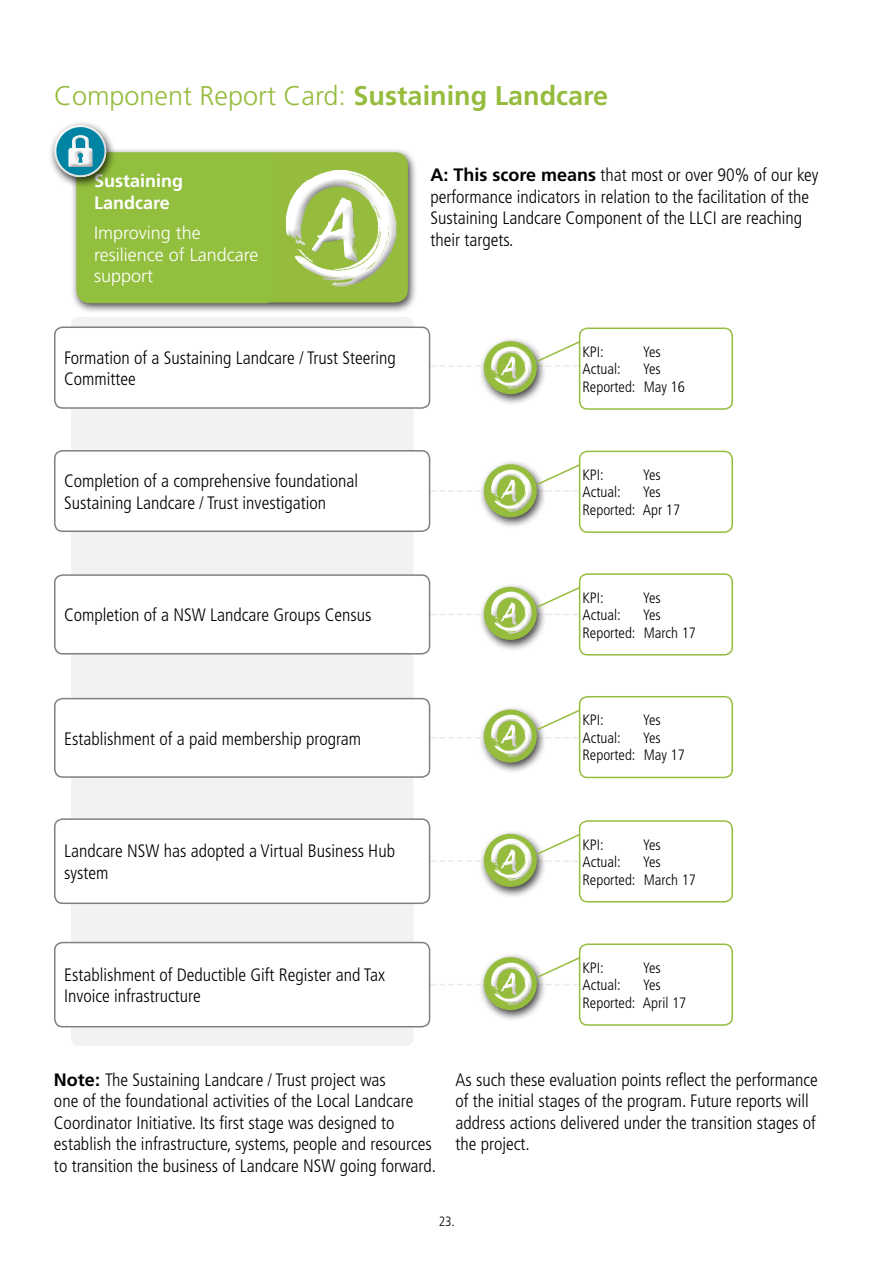
<style>
.page{position:relative;width:893px;height:1263px;background:#fff}
.page>*{position:absolute;margin:0;border:0;box-sizing:border-box;transform-origin:0 0}
.t1{font:93.3px "Havea Great Day Demo";color:#fff}
.t2{font:33.3px "Havea Great Day Demo";color:#fff}
.t3{font:300 27px "Frutiger LT Std";color:#95bc3d}
.t4{font:300 condensed 18px/21.6px "Frutiger LT Std";color:#000}
.t5{font:300 18px/21.6px "Frutiger LT Std";color:#fff}
.t6{font:700 18px/21.6px "Frutiger LT Std";color:#fff}
.t7{font:300 condensed 15px/17.5px "Frutiger LT Std";color:#000}
.t8{font:300 condensed 13.5px "Frutiger LT Std";color:#000}
.s1{font-weight:700}
.s2{font-weight:700;font-stretch:normal}
</style>
<div class="page">
<div style="left:71px;top:317px;width:343px;height:729px;background:#f2f2f2;border-radius:8px"></div>
<div style="left:55px;top:327px;width:375px;height:81px;background:#fff;border-radius:8px"></div>
<div style="left:54px;top:326px;width:376px;height:83px;border:2px solid #808080;border-radius:8px"></div>
<div style="left:55px;top:451px;width:375px;height:80px;background:#fff;border-radius:8px"></div>
<div style="left:54px;top:450px;width:376px;height:82px;border:2px solid #808080;border-radius:8px"></div>
<div style="left:55px;top:699px;width:375px;height:78px;background:#fff;border-radius:8px"></div>
<div style="left:54px;top:698px;width:376px;height:80px;border:2px solid #808080;border-radius:8px"></div>
<div style="left:55px;top:819px;width:375px;height:84px;background:#fff;border-radius:8px"></div>
<div style="left:54px;top:818px;width:376px;height:86px;border:2px solid #808080;border-radius:8px"></div>
<div style="left:55px;top:942px;width:375px;height:85px;background:#fff;border-radius:8px"></div>
<div style="left:54px;top:942px;width:376px;height:85px;border:2px solid #808080;border-radius:8px"></div>
<div style="left:55px;top:575px;width:375px;height:79px;background:#fff;border-radius:8px"></div>
<div style="left:54px;top:574px;width:376px;height:80px;border:2px solid #808080;border-radius:8px"></div>
<div style="left:70px;top:148px;width:348px;height:167px;background:#000;opacity:.75"></div>
<div style="left:76px;top:152px;width:332px;height:150px;background:#95bc3d;border-radius:13px"></div>
<div style="left:77px;top:153px;width:201px;height:150px;background:#93bf3e;border-radius:13px"></div>
<svg style="left:50px;top:122px;width:68px;height:68px"></svg>
<img style="left:64px;top:135px;width:32px;height:32px">
<div style="left:65px;top:134px;width:30px;height:34px;background:#fff;opacity:.75"></div>
<div style="left:66px;top:137px;width:30px;height:32px;background:#000;opacity:.75"></div>
<div style="left:579px;top:327px;width:154px;height:83px;border:2px solid #95bc3d;border-radius:8px"></div>
<div style="left:579px;top:451px;width:154px;height:82px;border:2px solid #95bc3d;border-radius:8px"></div>
<div style="left:579px;top:573px;width:154px;height:82px;border:2px solid #95bc3d;border-radius:8px"></div>
<div style="left:579px;top:696px;width:154px;height:82px;border:2px solid #95bc3d;border-radius:8px"></div>
<div style="left:579px;top:820px;width:154px;height:82px;border:2px solid #95bc3d;border-radius:8px"></div>
<div style="left:579px;top:943px;width:154px;height:83px;border:2px solid #95bc3d;border-radius:8px"></div>
<div style="left:478px;top:337px;width:69px;height:69px;background:#000;opacity:.75"></div>
<div style="left:484px;top:341px;width:53px;height:53px;background:#95bc3d;border-radius:50%"></div>
<div style="left:488px;top:350px;width:45px;height:40px;background:#000;opacity:.75"></div>
<div style="left:494px;top:353px;width:31px;height:35px;background:#000;opacity:.75"></div>
<div style="left:478px;top:460px;width:69px;height:69px;background:#000;opacity:.75"></div>
<div style="left:484px;top:464px;width:53px;height:53px;background:#95bc3d;border-radius:50%"></div>
<div style="left:488px;top:473px;width:45px;height:40px;background:#000;opacity:.75"></div>
<div style="left:494px;top:476px;width:31px;height:35px;background:#000;opacity:.75"></div>
<div style="left:478px;top:583px;width:69px;height:68px;background:#000;opacity:.75"></div>
<div style="left:484px;top:587px;width:53px;height:53px;background:#95bc3d;border-radius:50%"></div>
<div style="left:488px;top:596px;width:45px;height:40px;background:#000;opacity:.75"></div>
<div style="left:494px;top:599px;width:31px;height:35px;background:#000;opacity:.75"></div>
<div style="left:478px;top:705px;width:69px;height:69px;background:#000;opacity:.75"></div>
<div style="left:484px;top:709px;width:53px;height:53px;background:#95bc3d;border-radius:50%"></div>
<div style="left:488px;top:719px;width:45px;height:40px;background:#000;opacity:.75"></div>
<div style="left:494px;top:722px;width:31px;height:34px;background:#000;opacity:.75"></div>
<div style="left:478px;top:830px;width:69px;height:68px;background:#000;opacity:.75"></div>
<div style="left:484px;top:834px;width:53px;height:53px;background:#95bc3d;border-radius:50%"></div>
<div style="left:488px;top:843px;width:45px;height:40px;background:#000;opacity:.75"></div>
<div style="left:494px;top:846px;width:31px;height:35px;background:#000;opacity:.75"></div>
<div style="left:478px;top:953px;width:69px;height:69px;background:#000;opacity:.75"></div>
<div style="left:484px;top:957px;width:53px;height:53px;background:#95bc3d;border-radius:50%"></div>
<div style="left:488px;top:966px;width:45px;height:40px;background:#000;opacity:.75"></div>
<div style="left:494px;top:969px;width:31px;height:35px;background:#000;opacity:.75"></div>
<svg style="left:430px;top:340px;width:152px;height:27px"></svg>
<svg style="left:430px;top:463px;width:152px;height:29px"></svg>
<svg style="left:430px;top:586px;width:152px;height:29px"></svg>
<svg style="left:430px;top:708px;width:152px;height:30px"></svg>
<svg style="left:430px;top:832px;width:152px;height:30px"></svg>
<svg style="left:430px;top:956px;width:152px;height:29px"></svg>
<div style="left:278px;top:168px;width:118px;height:122px;background:#fff;opacity:.75"></div>
<div style="left:281px;top:179px;width:119px;height:111px;background:#000;opacity:.75"></div>
<div style="left:303px;top:189px;width:54px;height:72px;background:#fff;opacity:.75"></div>
<div style="left:305px;top:197px;width:62px;height:73px;background:#000;opacity:.75"></div>
<h3 class="t3" style="left:54px;top:81px;width:556px">Component Report Card: <span class="s1">Sustaining Landcare</span></h3>
<p class="t6" style="left:94px;top:170px;width:91px">Sustaining<br>Landcare</p>
<p class="t5" style="left:94px;top:222px;width:166px">Improving the resilience of Landcare support</p>
<h1 class="t1" style="left:311px;top:194px;width:49px">A</h1>
<p class="t4" style="left:430px;top:164px;width:390px"><span class="s2">A: This score means</span> that most or over 90% of our key performance indicators in relation to the facilitation of the Sustaining Landcare Component of the LLCI are reaching their targets.</p>
<p class="t4" style="left:64px;top:347px;width:333px">Formation of a Sustaining Landcare / Trust Steering<br>Committee</p>
<h2 class="t2" style="left:500px;top:355px;width:18px">A</h2>
<p class="t7" style="left:582px;top:343px;width:23px">KPI:</p>
<p class="t7" style="left:643px;top:343px;width:20px">Yes</p>
<p class="t7" style="left:582px;top:360px;width:40px">Actual:</p>
<p class="t7" style="left:582px;top:360px;width:104px;text-indent:60px">Yes<br>Reported: May 16</p>
<p class="t4" style="left:64px;top:470px;width:296px">Completion of a comprehensive foundational<br>Sustaining Landcare / Trust investigation</p>
<h2 class="t2" style="left:500px;top:478px;width:18px">A</h2>
<p class="t7" style="left:582px;top:466px;width:23px">KPI:</p>
<p class="t7" style="left:643px;top:466px;width:20px">Yes</p>
<p class="t7" style="left:582px;top:484px;width:40px">Actual:</p>
<p class="t7" style="left:582px;top:484px;width:99px;text-indent:60px">Yes<br>Reported: Apr 17</p>
<p class="t4" style="left:64px;top:604px;width:309px">Completion of a NSW Landcare Groups Census</p>
<h2 class="t2" style="left:500px;top:601px;width:18px">A</h2>
<p class="t7" style="left:582px;top:589px;width:23px">KPI:</p>
<p class="t7" style="left:643px;top:589px;width:20px">Yes</p>
<p class="t7" style="left:582px;top:606px;width:40px">Actual:</p>
<p class="t7" style="left:582px;top:606px;width:115px;text-indent:60px">Yes<br>Reported: March 17</p>
<p class="t4" style="left:64px;top:728px;width:299px">Establishment of a paid membership program</p>
<h2 class="t2" style="left:500px;top:723px;width:18px">A</h2>
<p class="t7" style="left:582px;top:711px;width:23px">KPI:</p>
<p class="t7" style="left:643px;top:711px;width:20px">Yes</p>
<p class="t7" style="left:582px;top:729px;width:40px">Actual:</p>
<p class="t7" style="left:582px;top:729px;width:104px;text-indent:60px">Yes<br>Reported: May 17</p>
<p class="t4" style="left:64px;top:840px;width:332px">Landcare NSW has adopted a Virtual Business Hub system</p>
<h2 class="t2" style="left:500px;top:848px;width:18px">A</h2>
<p class="t7" style="left:582px;top:836px;width:23px">KPI:</p>
<p class="t7" style="left:643px;top:836px;width:20px">Yes</p>
<p class="t7" style="left:582px;top:853px;width:40px">Actual:</p>
<p class="t7" style="left:582px;top:853px;width:115px;text-indent:60px">Yes<br>Reported: March 17</p>
<p class="t4" style="left:64px;top:964px;width:323px">Establishment of Deductible Gift Register and Tax<br>Invoice infrastructure</p>
<h2 class="t2" style="left:500px;top:971px;width:18px">A</h2>
<p class="t7" style="left:582px;top:959px;width:23px">KPI:</p>
<p class="t7" style="left:643px;top:959px;width:20px">Yes</p>
<p class="t7" style="left:582px;top:976px;width:40px">Actual:</p>
<p class="t7" style="left:582px;top:976px;width:105px;text-indent:60px">Yes<br>Reported: April 17</p>
<p class="t4" style="left:54px;top:1069px;width:384px"><span class="s2">Note:</span> The Sustaining Landcare / Trust project was<br>one of the foundational activities of the Local Landcare Coordinator Initiative. Its first stage was designed to establish the infrastructure, systems, people and resources to transition the business of Landcare NSW going forward.</p>
<p class="t4" style="left:455px;top:1069px;width:364px">As such these evaluation points reflect the performance of the initial stages of the program. Future reports will address actions delivered under the transition stages of the project.</p>
<p class="t8" style="left:439px;top:1213px;width:18px">23.</p>
</div>
